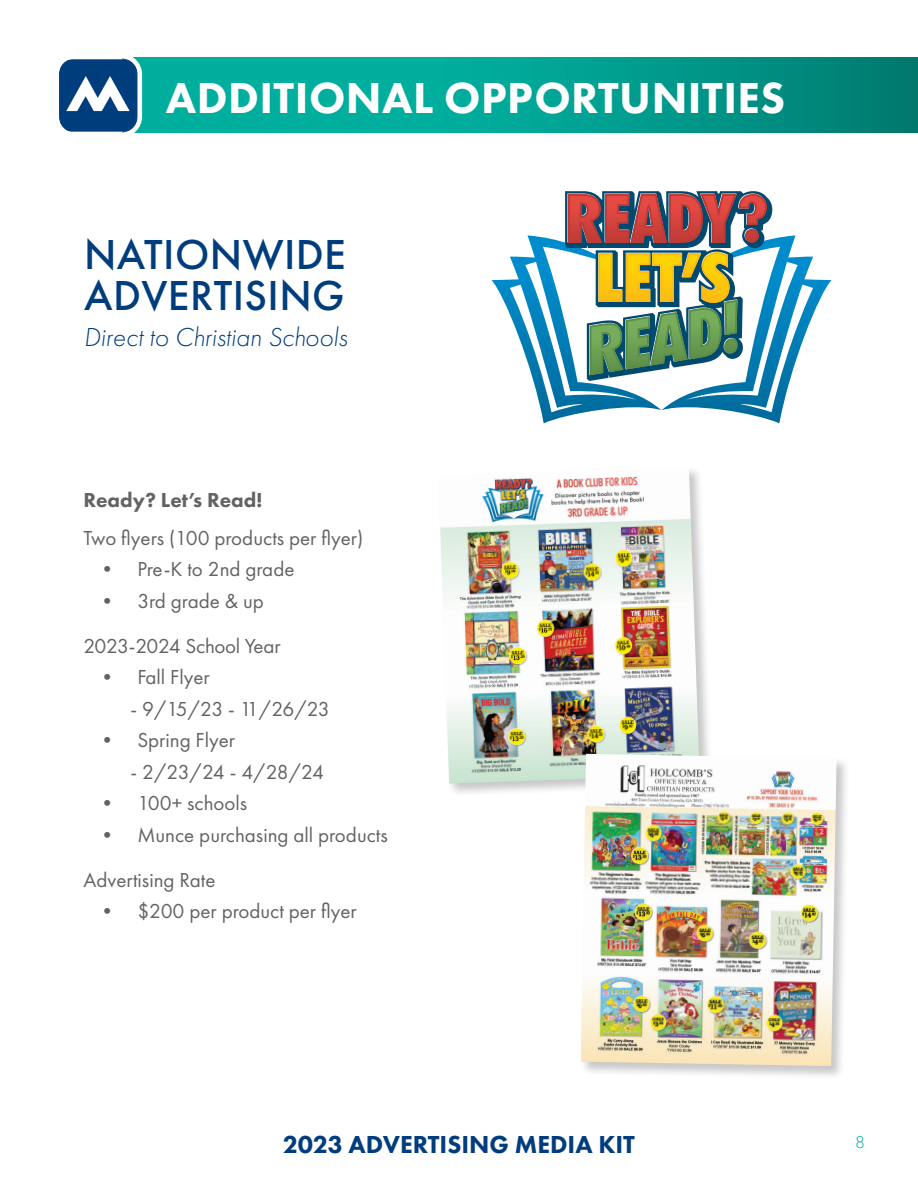
<style>
.page{position:relative;width:918px;height:1188px;background:#fff}
.page>*{position:absolute;margin:0;border:0;box-sizing:border-box;transform-origin:0 0}
.t1{font:800 45px "Futura PT";letter-spacing:.01em;color:#fff}
.t2{font:500 43.5px "Futura PT";letter-spacing:.01em;color:#003d7d}
.t3{font:italic 300 27px "Futura PT";color:#003d7d}
.t4{font:800 25.5px "Futura PT";color:#013d7d}
.t5{font:21px "Futura PT";color:#636366}
.t6{font:800 21px "Futura PT";color:#636366}
.t7{font:300 18px "Futura PT";color:#00ae9d}
</style>
<div class="page">
<div style="left:123px;top:58px;width:795px;height:75px;background:linear-gradient(to right,#00bcab,#008578)"></div>
<img style="left:59px;top:59px;width:78px;height:73px">
<div style="left:54px;top:54px;width:88px;height:83px;border:4px solid #fff;border-radius:18px"></div>
<svg style="left:491px;top:235px;width:341px;height:188px"></svg>
<svg style="left:565px;top:191px;width:207px;height:190px"></svg>
<div style="left:437px;top:465px;width:276px;height:332px;background:#231f20;opacity:.25"></div>
<img style="left:438px;top:467px;width:262px;height:317px">
<div style="left:579px;top:753px;width:271px;height:327px;background:#231f20;opacity:.25"></div>
<img style="left:581px;top:754px;width:256px;height:312px">
<p class="t1" style="left:166px;top:70px;width:621px">ADDITIONAL OPPORTUNITIES</p>
<p class="t2" style="left:84px;top:229px;width:264px">NATIONWIDE</p>
<p class="t2" style="left:84px;top:269px;width:262px">ADVERTISING</p>
<p class="t3" style="left:84px;top:322px;width:265px">Direct to Christian Schools</p>
<p class="t6" style="left:83px;top:486px;width:181px">Ready? Let’s Read!</p>
<p class="t5" style="left:83px;top:525px;width:281px">Two flyers (100 products per flyer)</p>
<p class="t5" style="left:97px;top:557px;width:199px">• Pre-K to 2nd grade</p>
<p class="t5" style="left:97px;top:588px;width:169px">• 3rd grade &amp; up</p>
<p class="t5" style="left:83px;top:633px;width:199px">2023-2024 School Year</p>
<p class="t5" style="left:97px;top:665px;width:114px">• Fall Flyer</p>
<p class="t5" style="left:131px;top:696px;width:201px">- 9/15/23 - 11/26/23</p>
<p class="t5" style="left:97px;top:728px;width:140px">• Spring Flyer</p>
<p class="t5" style="left:131px;top:759px;width:195px">- 2/23/24 - 4/28/24</p>
<p class="t5" style="left:97px;top:791px;width:152px">• 100+ schools</p>
<p class="t5" style="left:97px;top:822px;width:293px">• Munce purchasing all products</p>
<p class="t5" style="left:83px;top:867px;width:134px">Advertising Rate</p>
<p class="t5" style="left:97px;top:899px;width:261px">• $200 per product per flyer</p>
<p class="t4" style="left:283px;top:1129px;width:354px">2023 ADVERTISING MEDIA KIT</p>
<p class="t7" style="left:855px;top:1132px;width:11px">8</p>
</div>
